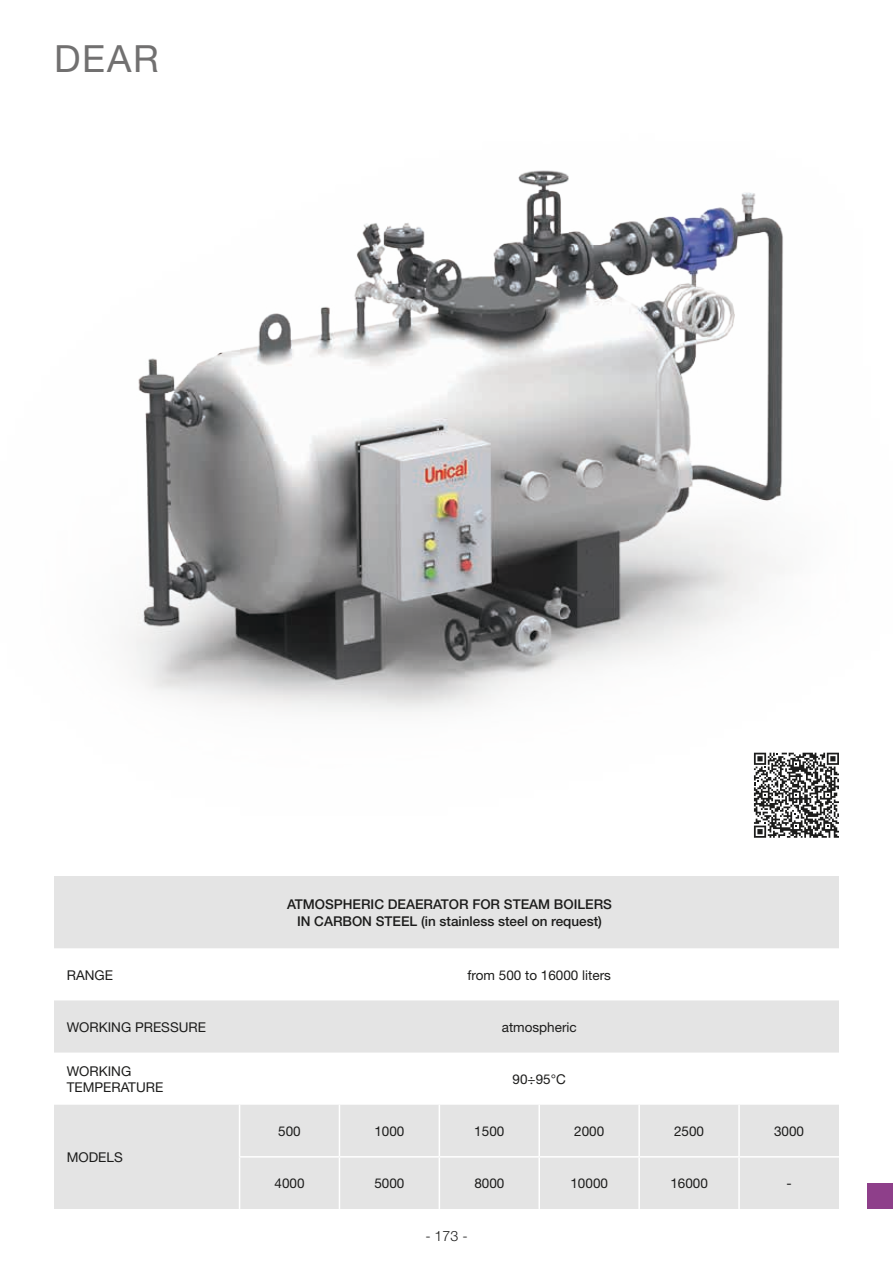
<style>
.page{position:relative;width:893px;height:1263px;background:#fff}
.page>*{position:absolute;margin:0;border:0;box-sizing:border-box;transform-origin:0 0}
.t1{font:37.5px "Helvetica Neue";color:#717070}
.t2{font:300 14.25px "Helvetica Neue";color:#1c1c1b}
.t3{font:13.5px/16.2px "Helvetica Neue";color:#1c1c1b}
.t4{font:500 13.5px/16.2px "Helvetica Neue";color:#1c1c1b;text-align:center}
</style>
<div class="page">
<img style="left:127px;top:170px;width:712px;height:667px">
<svg style="left:54px;top:876px;width:785px;height:333px;fill:#e4e4e4"></svg>
<hr style="left:239px;top:1105px;width:1px;height:51px;background:#fff">
<hr style="left:339px;top:1105px;width:1px;height:51px;background:#fff">
<hr style="left:439px;top:1105px;width:1px;height:51px;background:#fff">
<hr style="left:538px;top:1105px;width:2px;height:51px;background:#fff">
<hr style="left:239px;top:1157px;width:1px;height:52px;background:#fff">
<hr style="left:339px;top:1157px;width:1px;height:52px;background:#fff">
<hr style="left:439px;top:1157px;width:1px;height:52px;background:#fff">
<hr style="left:538px;top:1157px;width:2px;height:52px;background:#fff">
<hr style="left:638px;top:1105px;width:2px;height:51px;background:#fff">
<hr style="left:638px;top:1157px;width:2px;height:52px;background:#fff">
<hr style="left:239px;top:1156px;width:100px;height:1px;background:#fff">
<hr style="left:339px;top:1156px;width:100px;height:1px;background:#fff">
<hr style="left:439px;top:1156px;width:100px;height:1px;background:#fff">
<hr style="left:539px;top:1156px;width:100px;height:1px;background:#fff">
<hr style="left:639px;top:1156px;width:100px;height:1px;background:#fff">
<hr style="left:739px;top:1156px;width:100px;height:1px;background:#fff">
<hr style="left:738px;top:1105px;width:2px;height:51px;background:#fff">
<hr style="left:738px;top:1157px;width:2px;height:52px;background:#fff">
<svg style="left:754px;top:753px;width:85px;height:85px"></svg>
<div style="left:867px;top:1183px;width:26px;height:26px;background:#8e3f8a"></div>
<h1 class="t1" style="left:54px;top:36px;width:106px">DEAR</h1>
<p class="t4" style="left:287px;top:896px;width:326px">ATMOSPHERIC DEAERATOR FOR STEAM BOILERS<br>IN CARBON STEEL (in stainless steel on request)</p>
<p class="t3" style="left:67px;top:966px;width:48px">RANGE</p>
<p class="t3" style="left:468px;top:966px;width:145px">from 500 to 16000 liters</p>
<p class="t3" style="left:67px;top:1019px;width:141px">WORKING PRESSURE</p>
<p class="t3" style="left:502px;top:1019px;width:77px">atmospheric</p>
<p class="t3" style="left:67px;top:1063px;width:98px">WORKING<br>TEMPERATURE</p>
<p class="t3" style="left:513px;top:1071px;width:55px">90÷95°C</p>
<p class="t3" style="left:67px;top:1149px;width:58px">MODELS</p>
<p class="t3" style="left:278px;top:1123px;width:24px">500</p>
<p class="t3" style="left:374px;top:1123px;width:32px">1000</p>
<p class="t3" style="left:474px;top:1123px;width:32px">1500</p>
<p class="t3" style="left:574px;top:1123px;width:32px">2000</p>
<p class="t3" style="left:674px;top:1123px;width:32px">2500</p>
<p class="t3" style="left:774px;top:1123px;width:32px">3000</p>
<p class="t3" style="left:274px;top:1175px;width:32px">4000</p>
<p class="t3" style="left:374px;top:1175px;width:32px">5000</p>
<p class="t3" style="left:474px;top:1175px;width:32px">8000</p>
<p class="t3" style="left:570px;top:1175px;width:39px">10000</p>
<p class="t3" style="left:670px;top:1175px;width:39px">16000</p>
<p class="t3" style="left:786px;top:1175px;width:7px">-</p>
<p class="t2" style="left:425px;top:1228px;width:44px">- 173 -</p>
</div>
